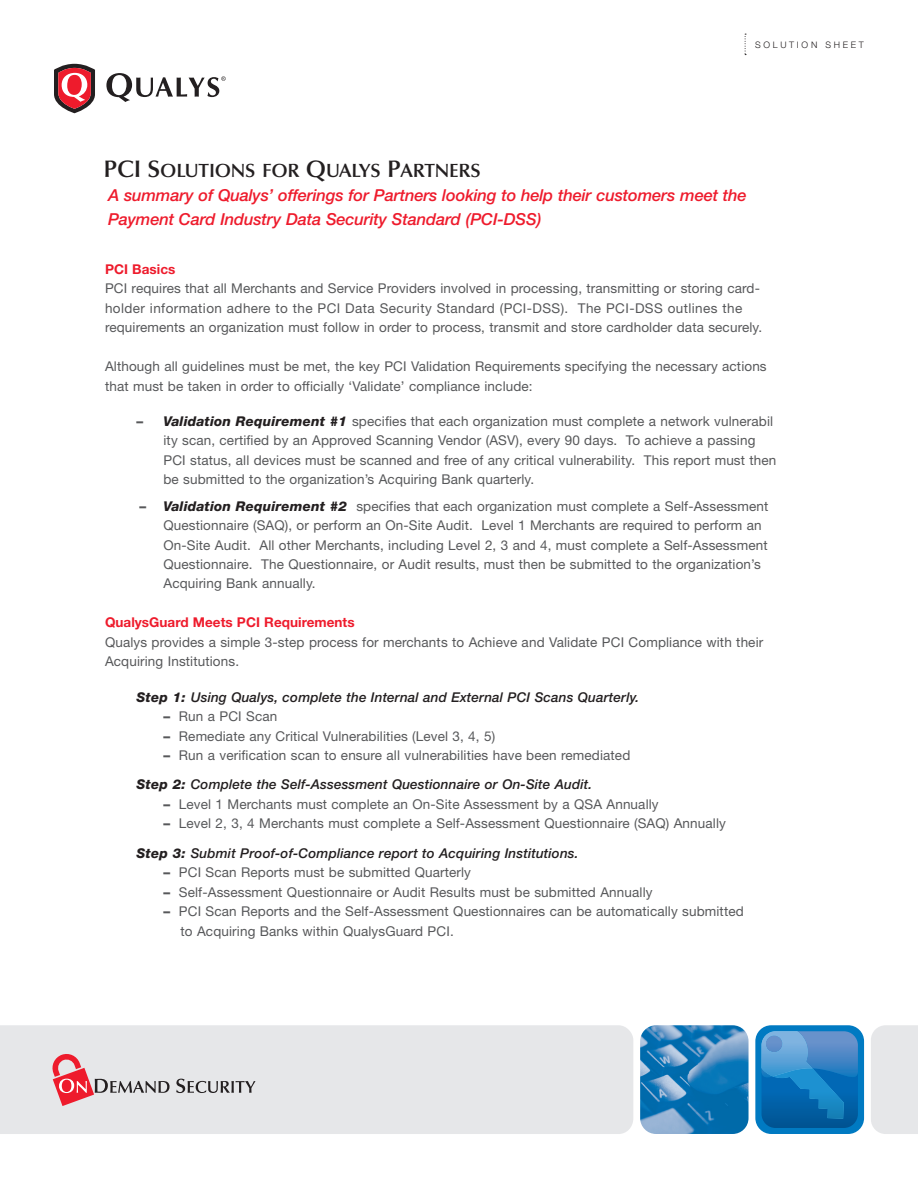
<style>
.page{position:relative;width:918px;height:1188px;background:#fff}
.page>*{position:absolute;margin:0;border:0;box-sizing:border-box;transform-origin:0 0}
.t1{font:19.2px "Optima Demi Bold SC800";letter-spacing:-.015em;color:#231f20}
.t2{font:italic 500 16.5px/24px "Helvetica Neue";letter-spacing:-.01em;color:#ee1b2c}
.t3{font:13.5px/19.5px "Helvetica Neue";letter-spacing:.01em;color:#57585a}
.t4{font:italic 500 13.5px "Helvetica Neue";letter-spacing:.01em;color:#231f20}
.t5{font:700 13.5px "Helvetica Neue";letter-spacing:.005em;color:#ee1b2c}
.t6{font:300 9px "Helvetica Neue";letter-spacing:.3em;color:#231f20}
.s1{font-size:24px}
.s2{font-weight:800}
.s3{font-weight:800;font-style:italic;color:#231f20}
.s4{font-weight:500;font-style:italic;color:#231f20}
</style>
<div class="page">
<div style="left:0;top:1025px;width:633px;height:109px;background:#e6e7e9"></div>
<img style="left:640px;top:1025px;width:109px;height:109px">
<div style="left:755px;top:1025px;width:109px;height:109px;background:#007ac2;border-radius:16px"></div>
<svg style="left:762px;top:1077px;width:96px;height:51px;background:#0669ae"></svg>
<img style="left:762px;top:1031px;width:96px;height:46px">
<img style="left:762px;top:1031px;width:51px;height:45px">
<div style="left:871px;top:1025px;width:47px;height:109px;background:#e6e7e9"></div>
<svg style="left:54px;top:64px;width:41px;height:49px"></svg>
<svg style="left:106px;top:73px;width:120px;height:29px"></svg>
<svg style="left:52px;top:1054px;width:118px;height:52px;background:#ddb8bd"></svg>
<svg style="left:176px;top:1079px;width:80px;height:14px"></svg>
<svg style="left:745px;top:34px;width:1px;height:21px"></svg>
<p class="t6" style="left:755px;top:39px;width:110px">SOLUTION SHEET</p>
<h1 class="t1" style="left:104px;top:160px;width:377px"><span class="s1">PCI S</span>OLUTI ONS FOR <span class="s1">Q</span>UALYS <span class="s1">P</span>ARTNERS</h1>
<p class="t2" style="left:108px;top:183px;width:640px">A summary of Qualys’ offerings for Partners looking to help their customers meet the<br>Payment Card Industry Data Security Standard (PCI-DSS)</p>
<p class="t5" style="left:105px;top:260px;width:72px">PCI Basics</p>
<p class="t3" style="left:105px;top:278px;width:659px">PCI requires that all Merchants and Service Providers involved in processing, transmitting or storing card&shy;holder information adhere to the PCI Data Security Standard (PCI-DSS). The PCI-DSS outlines the requirements an organization must follow in order to process, transmit and store cardholder data securely.</p>
<p class="t3" style="left:105px;top:356px;width:663px">Although all guidelines must be met, the key PCI Validation Requirements specifying the necessary actions that must be taken in order to officially ‘Validate’ compliance include:</p>
<p class="t3" style="left:163px;top:411px;width:614px;text-indent:-27px"><span class="s2">–</span> <span class="s3">Validation Requirement #1</span> specifies that each organization must complete a network vulnerabil ity scan, certified by an Approved Scanning Vendor (ASV), every 90 days. To achieve a passing PCI status, all devices must be scanned and free of any critical vulnerability. This report must then be submitted to the organization’s Acquiring Bank quarterly.</p>
<p class="t3" style="left:163px;top:496px;width:606px;text-indent:-24px"><span class="s2">–</span> <span class="s3">Validation Requirement #2</span> specifies that each organization must complete a Self-Assessment Questionnaire (SAQ), or perform an On-Site Audit. Level 1 Merchants are required to perform an On-Site Audit. All other Merchants, including Level 2, 3 and 4, must complete a Self-Assessment Questionnaire. The Questionnaire, or Audit results, must then be submitted to the organization’s Acquiring Bank annually.</p>
<p class="t5" style="left:105px;top:614px;width:251px">QualysGuard Meets PCI Requirements</p>
<p class="t3" style="left:105px;top:632px;width:660px">Qualys provides a simple 3-step process for merchants to Achieve and Validate PCI Compliance with their<br>Acquiring Institutions.</p>
<p class="t4" style="left:136px;top:689px;width:504px"><span class="s2">Step 1:</span> Using Qualys, complete the Internal and External PCI Scans Quarterly.</p>
<p class="t3" style="left:163px;top:706px;width:115px"><span class="s2">–</span> Run a PCI Scan</p>
<p class="t3" style="left:163px;top:726px;width:333px"><span class="s2">–</span> Remediate any Critical Vulnerabilities (Level 3, 4, 5)</p>
<p class="t3" style="left:136px;top:741px;width:495px;line-height:29.2px;text-indent:27px"><span class="s2">–</span> Run a verification scan to ensure all vulnerabilities have been remediated<br><span class="s3">Step 2:</span> <span class="s4">Complete the Self-Assessment Questionnaire or On-Site Audit.</span></p>
<p class="t3" style="left:164px;top:794px;width:497px"><span class="s2">–</span> Level 1 Merchants must complete an On-Site Assessment by a QSA Annually</p>
<p class="t3" style="left:137px;top:809px;width:591px;line-height:29.2px;text-indent:27px"><span class="s2">–</span> Level 2, 3, 4 Merchants must complete a Self-Assessment Questionnaire (SAQ) Annually<br><span class="s3">Step 3:</span> <span class="s4">Submit Proof-of-Compliance report to Acquiring Institutions.</span></p>
<p class="t3" style="left:164px;top:862px;width:309px"><span class="s2">–</span> PCI Scan Reports must be submitted Quarterly</p>
<p class="t3" style="left:164px;top:882px;width:491px"><span class="s2">–</span> Self-Assessment Questionnaire or Audit Results must be submitted Annually</p>
<p class="t3" style="left:181px;top:901px;width:565px;text-indent:-17px"><span class="s2">–</span> PCI Scan Reports and the Self-Assessment Questionnaires can be automatically submitted to Acquiring Banks within QualysGuard PCI.</p>
</div>
